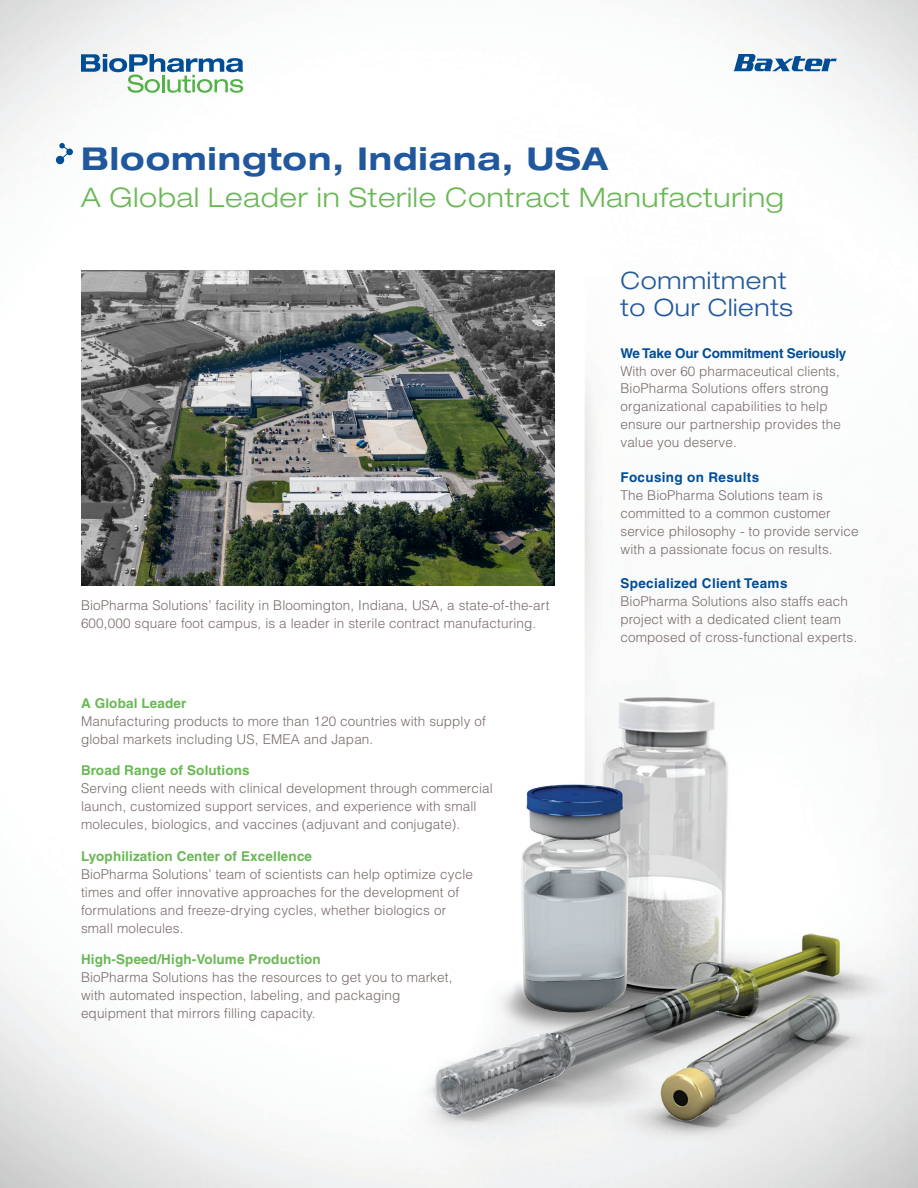
<style>
.page{position:relative;width:918px;height:1188px;background:#fff}
.page>*{position:absolute;margin:0;border:0;box-sizing:border-box;transform-origin:0 0}
.blue_header{font:700 expanded 31.5px "Helvetica Neue";letter-spacing:.03em;color:#21589d}
.green_header{font:300 expanded 27px "Helvetica Neue";letter-spacing:.03em;color:#69b854}
.H2_blue_smaller{font:300 expanded 24px/27px "Helvetica Neue";letter-spacing:.03em;color:#21589d}
.body_text_bullets{font:300 13.5px/18px "Helvetica";letter-spacing:.01em;color:#796b6a}
.body_text{font:300 13.5px/18px "Helvetica";letter-spacing:.01em;color:#796b6a}
.sidebar_header_blue{font:700 13.5px "Helvetica";letter-spacing:.025em;color:#014d95}
.sidebar_header_blue-2{font:700 13.5px "Helvetica";letter-spacing:-.01em;color:#014d95}
.s1{font-weight:700;color:#69b854}
</style>
<div class="page">
<img style="left:0;top:0;width:918px;height:1188px">
<div style="left:66px;top:149px;width:7px;height:6px;background:#014d95;border-radius:50%"></div>
<div style="left:56px;top:156px;width:8px;height:8px;background:#014d95;border-radius:50%"></div>
<svg style="left:59px;top:143px;width:11px;height:17px"></svg>
<img style="left:81px;top:271px;width:473px;height:315px">
<svg style="left:81px;top:54px;width:162px;height:39px"></svg>
<svg style="left:733px;top:54px;width:104px;height:17px"></svg>
<p class="blue_header" style="left:81px;top:139px;width:529px">Bloomington, Indiana, USA</p>
<p class="green_header" style="left:81px;top:181px;width:704px">A Global Leader in Sterile Contract Manufacturing</p>
<p class="body_text" style="left:81px;top:596px;width:470px">BioPharma Solutions’ facility in Bloomington, Indiana, USA, a state-of-the-art<br>600,000 square foot campus, is a leader in sterile contract manufacturing.</p>
<p class="body_text_bullets" style="left:81px;top:694px;width:406px"><span class="s1">A Global Leader<br></span>Manufacturing products to more than 120 countries with supply of global markets including US, EMEA and Japan.</p>
<p class="body_text_bullets" style="left:81px;top:761px;width:413px"><span class="s1">Broad Range of Solutions<br></span>Serving client needs with clinical development through commercial launch, customized support services, and experience with small molecules, biologics, and vaccines (adjuvant and conjugate).</p>
<p class="body_text_bullets" style="left:81px;top:847px;width:393px"><span class="s1">Lyophilization Center of Excellence<br></span>BioPharma Solutions’ team of scientists can help optimize cycle times and offer innovative approaches for the development of formulations and freeze-drying cycles, whether biologics or small molecules.</p>
<p class="body_text_bullets" style="left:81px;top:950px;width:373px"><span class="s1">High-Speed/High-Volume Production<br></span>BioPharma Solutions has the resources to get you to market, with automated inspection, labeling, and packaging equipment that mirrors filling capacity.</p>
<p class="H2_blue_smaller" style="left:620px;top:267px;width:174px">Commitment to Our Clients</p>
<p class="sidebar_header_blue-2" style="left:620px;top:345px;width:228px">We Take Our Commitment Seriously</p>
<p class="body_text_bullets" style="left:620px;top:362px;width:222px">With over 60 pharmaceutical clients, BioPharma Solutions offers strong organizational capabilities to help ensure our partnership provides the value you deserve.</p>
<p class="sidebar_header_blue" style="left:620px;top:469px;width:140px">Focusing on Results</p>
<p class="body_text_bullets" style="left:620px;top:486px;width:240px">The BioPharma Solutions team is committed to a common customer service philosophy - to provide service with a passionate focus on results.</p>
<p class="sidebar_header_blue" style="left:620px;top:575px;width:169px">Specialized Client Teams</p>
<p class="body_text_bullets" style="left:620px;top:593px;width:238px">BioPharma Solutions also staffs each project with a dedicated client team composed of cross-functional experts.</p>
</div>
